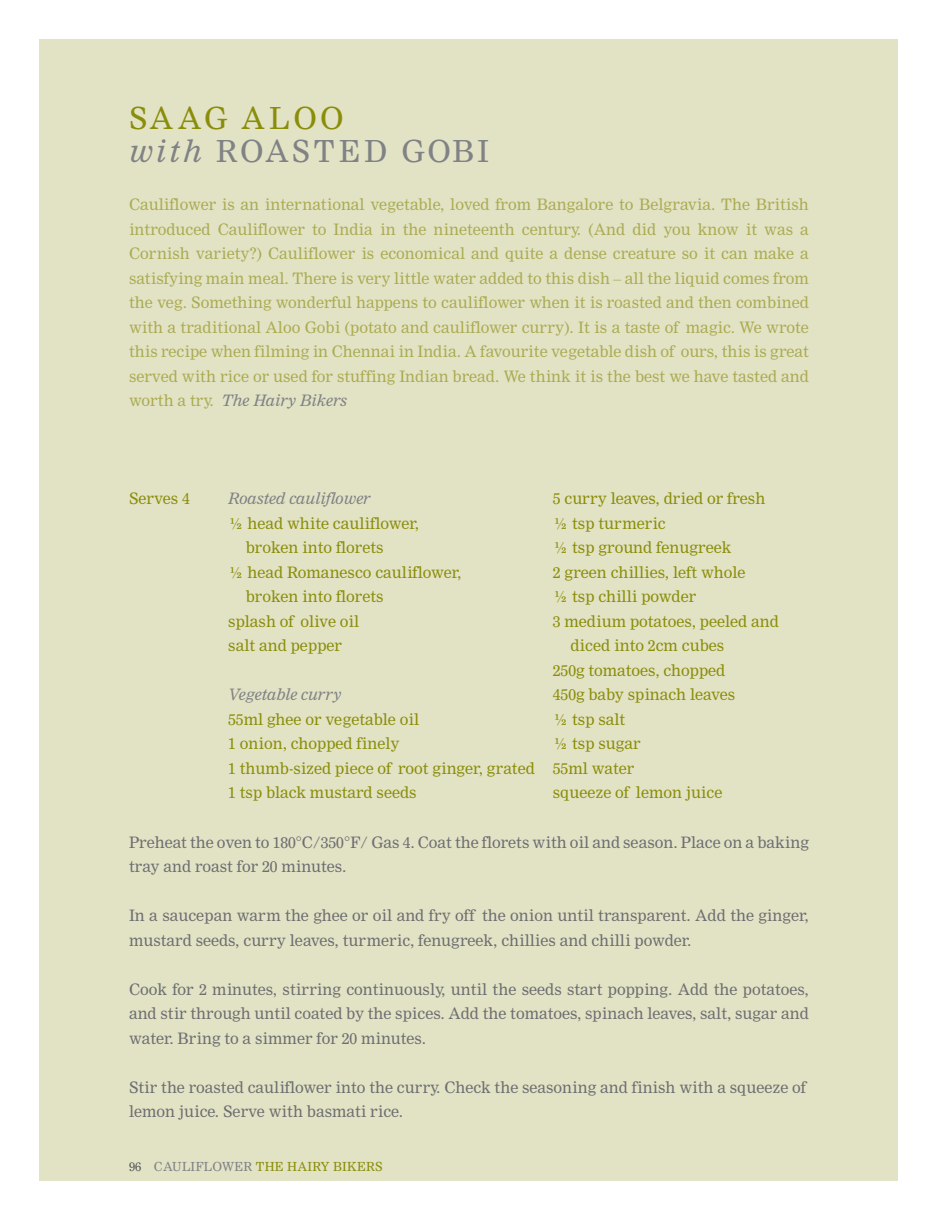
<style>
.page{position:relative;width:938px;height:1221px;background:#fff}
.page>*{position:absolute;margin:0;border:0;box-sizing:border-box;transform-origin:0 0}
.t1{font:29.75px/33.2px "Nimrod";color:#8a8d09}
.t2{font:29.75px "Nimrod";color:#808285}
.t3{font:15.4px/24.5px "Nimrod";color:#abab53;text-align:justify}
.t4{font:15.4px/24.5px "Nimrod";color:#6d6e71}
.t5{font:15.4px/24.5px "Nimrod";color:#8a8d09}
.t6{font:italic 15.4px "Nimrod";color:#808285}
.t7{font:12.25px "Nimrod";letter-spacing:.175em;color:#8a8d09}
.s1{font-style:italic;color:#808285}
.s2{color:#808285}
.s3{color:#58595b}
</style>
<div class="page">
<div style="left:40px;top:40px;width:858px;height:1141px;background:#e2e3c4"></div>
<p class="t1" style="left:129px;top:101px;width:216px">Saag aloo <span class="s1">with</span> <span class="s2">Roast</span></p>
<p class="t2" style="left:339px;top:133px;width:151px">ed Gobi</p>
<p class="t3" style="left:129px;top:192px;width:681px">Cauliflower is an international vegetable, loved from Bangalore to Belgravia. The British introduced Cauliflower to India in the nineteenth century. (And did you know it was a Cornish variety?) Cauliflower is economical and quite a dense creature so it can make a satisfying main meal. There is very little water added to this dish – all the liquid comes from the veg. Something wonderful happens to cauliflower when it is roasted and then combined with a traditional Aloo Gobi (potato and cauliflower curry). It is a taste of magic. We wrote this recipe when filming in Chennai in India. A favourite vegetable dish of ours, this is great served with rice or used for stuffing Indian bread. We think it is the best we have tasted and worth a try. <span class="s1">The Hairy Bikers</span></p>
<p class="t5" style="left:129px;top:486px;width:62px">Serves 4</p>
<p class="t6" style="left:228px;top:489px;width:144px">Roasted cauliflower</p>
<p class="t5" style="left:228px;top:511px;width:192px">½ head white cauliflower,</p>
<p class="t5" style="left:246px;top:535px;width:139px">broken into florets</p>
<p class="t5" style="left:228px;top:560px;width:235px">½ head Romanesco cauliflower,</p>
<p class="t5" style="left:246px;top:584px;width:139px">broken into florets</p>
<p class="t5" style="left:228px;top:609px;width:132px">splash of olive oil</p>
<p class="t5" style="left:228px;top:633px;width:115px">salt and pepper</p>
<p class="t5" style="left:228px;top:682px;width:308px"><span class="s1">Vegetable curry<br></span>55ml ghee or vegetable oil<br>1 onion, chopped finely<br>1 thumb-sized piece of root ginger, grated<br>1 tsp black mustard seeds</p>
<p class="t5" style="left:553px;top:486px;width:214px">5 curry leaves, dried or fresh</p>
<p class="t5" style="left:553px;top:511px;width:114px">½ tsp turmeric</p>
<p class="t5" style="left:553px;top:535px;width:180px">½ tsp ground fenugreek</p>
<p class="t5" style="left:553px;top:560px;width:194px">2 green chillies, left whole</p>
<p class="t5" style="left:553px;top:584px;width:145px">½ tsp chilli powder</p>
<p class="t5" style="left:553px;top:609px;width:227px">3 medium potatoes, peeled and</p>
<p class="t5" style="left:570px;top:633px;width:155px">diced into 2cm cubes</p>
<p class="t5" style="left:553px;top:658px;width:174px">250g tomatoes, chopped</p>
<p class="t5" style="left:553px;top:682px;width:184px">450g baby spinach leaves</p>
<p class="t5" style="left:553px;top:707px;width:74px">½ tsp salt</p>
<p class="t5" style="left:553px;top:731px;width:89px">½ tsp sugar</p>
<p class="t5" style="left:553px;top:756px;width:83px">55ml water</p>
<p class="t5" style="left:553px;top:780px;width:171px">squeeze of lemon juice</p>
<p class="t4" style="left:129px;top:829px;width:681px">Preheat the oven to 180°C/350°F/ Gas 4. Coat the florets with oil and season. Place on a baking tray and roast for 20 minutes.</p>
<p class="t4" style="left:129px;top:903px;width:681px">In a saucepan warm the ghee or oil and fry off the onion until transparent. Add the ginger, mustard seeds, curry leaves, turmeric, fenugreek, chillies and chilli powder.</p>
<p class="t4" style="left:129px;top:976px;width:681px;text-align:justify">Cook for 2 minutes, stirring continuously, until the seeds start popping. Add the potatoes, and stir through until coated by the spices. Add the tomatoes, spinach leaves, salt, sugar and water. Bring to a simmer for 20 minutes.</p>
<p class="t4" style="left:129px;top:1074px;width:678px">Stir the roasted cauliflower into the curry. Check the seasoning and finish with a squeeze of lemon juice. Serve with basmati rice.</p>
<p class="t7" style="left:129px;top:1159px;width:253px"><span class="s3">96</span> <span class="s2">Cauliflower</span> The hairy bikers</p>
</div>
